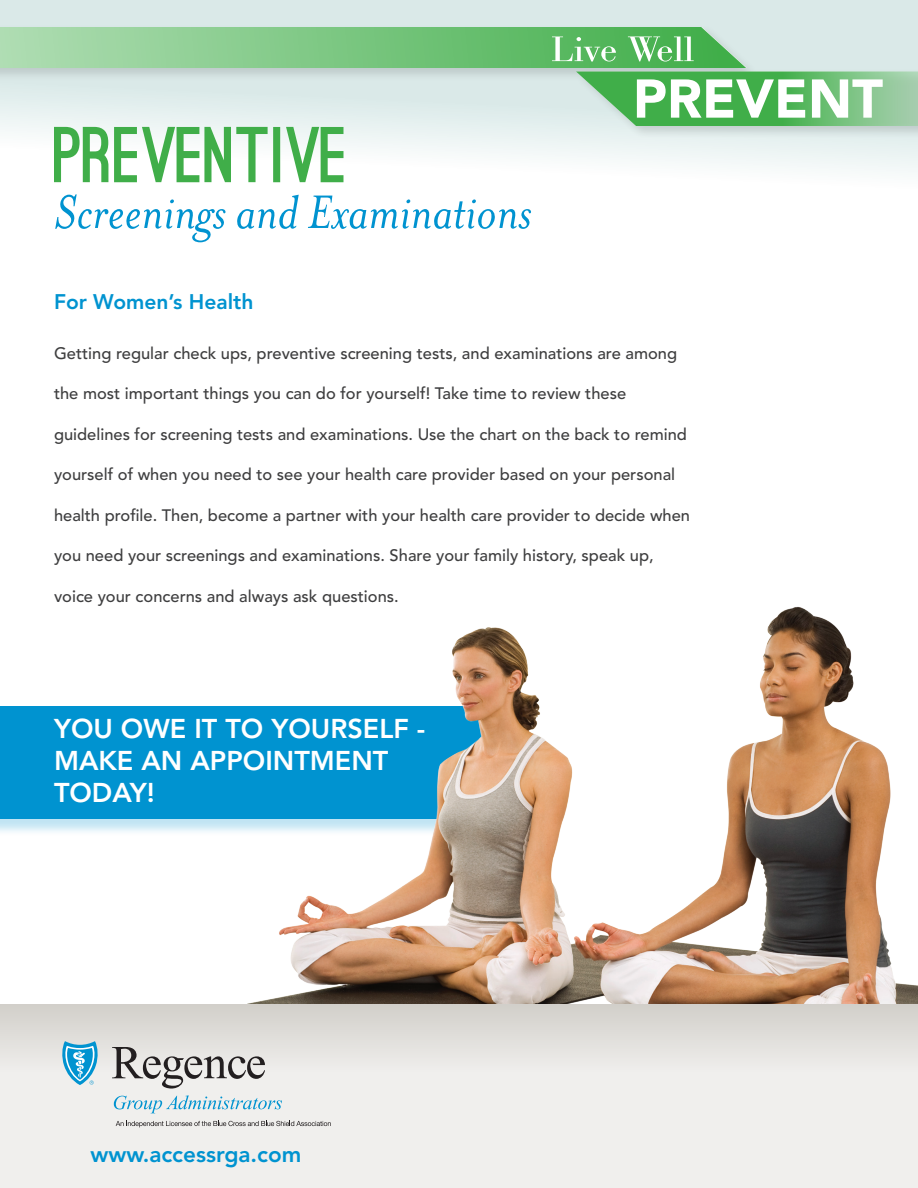
<style>
.page{position:relative;width:918px;height:1188px;background:#fff}
.page>*{position:absolute;margin:0;border:0;box-sizing:border-box;transform-origin:0 0}
.t1{font:900 75px "Ostrich Sans";color:#40ae49}
.t2{font:italic 54px "Mrs Eaves";color:#0093d0}
.t3{font:900 54px "Avenir LT Std";color:#fff}
.t4{font:800 27px/32.4px "Avenir LT Std";color:#fff}
.t5{font:800 22.5px "Avenir LT Std";color:#0093d0}
.t6{font:800 21px "Avenir LT Std";color:#0093d0}
.t7{font:500 16.5px "Avenir LT Std";color:#3e3e3f}
</style>
<div class="page">
<div style="left:0;top:708px;width:518px;height:129px;background:#0093d0;opacity:.25"></div>
<div style="left:0;top:706px;width:500px;height:113px;background:#0093d0"></div>
<img style="left:247px;top:606px;width:671px;height:399px">
<div style="left:0;top:1005px;width:918px;height:183px;background:#f0efed"></div>
<div style="left:0;top:1005px;width:918px;height:102px;background:linear-gradient(to bottom,#d5d3ce,#f6f6f4)"></div>
<svg style="left:0;top:0;width:918px;height:172px"></svg>
<div style="left:575px;top:69px;width:343px;height:70px;background:#231f20;opacity:.15"></div>
<div style="left:0;top:24px;width:759px;height:57px;background:#d9e8e7"></div>
<svg style="left:0;top:27px;width:918px;height:99px;background:#a3d4ad"></svg>
<svg style="left:61px;top:1041px;width:38px;height:44px"></svg>
<svg style="left:114px;top:1095px;width:168px;height:18px"></svg>
<svg style="left:112px;top:1047px;width:153px;height:42px"></svg>
<svg style="left:116px;top:1121px;width:215px;height:6px"></svg>
<h1 class="t1" style="left:54px;top:127px;width:296px">PREVENTIVE</h1>
<h2 class="t2" style="left:54px;top:183px;width:479px">Screenings and Examinations</h2>
<h2 class="t3" style="left:633px;top:66px;width:252px">PREVENT</h2>
<p class="t6" style="left:54px;top:290px;width:201px">For Women’s Health</p>
<p class="t7" style="left:54px;top:344px;width:625px">Getting regular check ups, preventive screening tests, and examinations are among</p>
<p class="t7" style="left:54px;top:384px;width:574px">the most important things you can do for yourself! Take time to review these</p>
<p class="t7" style="left:54px;top:425px;width:635px">guidelines for screening tests and examinations. Use the chart on the back to remind</p>
<p class="t7" style="left:54px;top:465px;width:623px">yourself of when you need to see your health care provider based on your personal</p>
<p class="t7" style="left:54px;top:506px;width:638px">health profile. Then, become a partner with your health care provider to decide when</p>
<p class="t7" style="left:54px;top:546px;width:601px">you need your screenings and examinations. Share your family history, speak up,</p>
<p class="t7" style="left:54px;top:587px;width:346px">voice your concerns and always ask questions.</p>
<h3 class="t4" style="left:54px;top:712px;width:373px">YOU OWE IT TO YOURSELF -<br>MAKE AN APPOINTMENT<br>TODAY!</h3>
<h3 class="t5" style="left:91px;top:1141px;width:212px">www.accessrga.com</h3>
</div>
